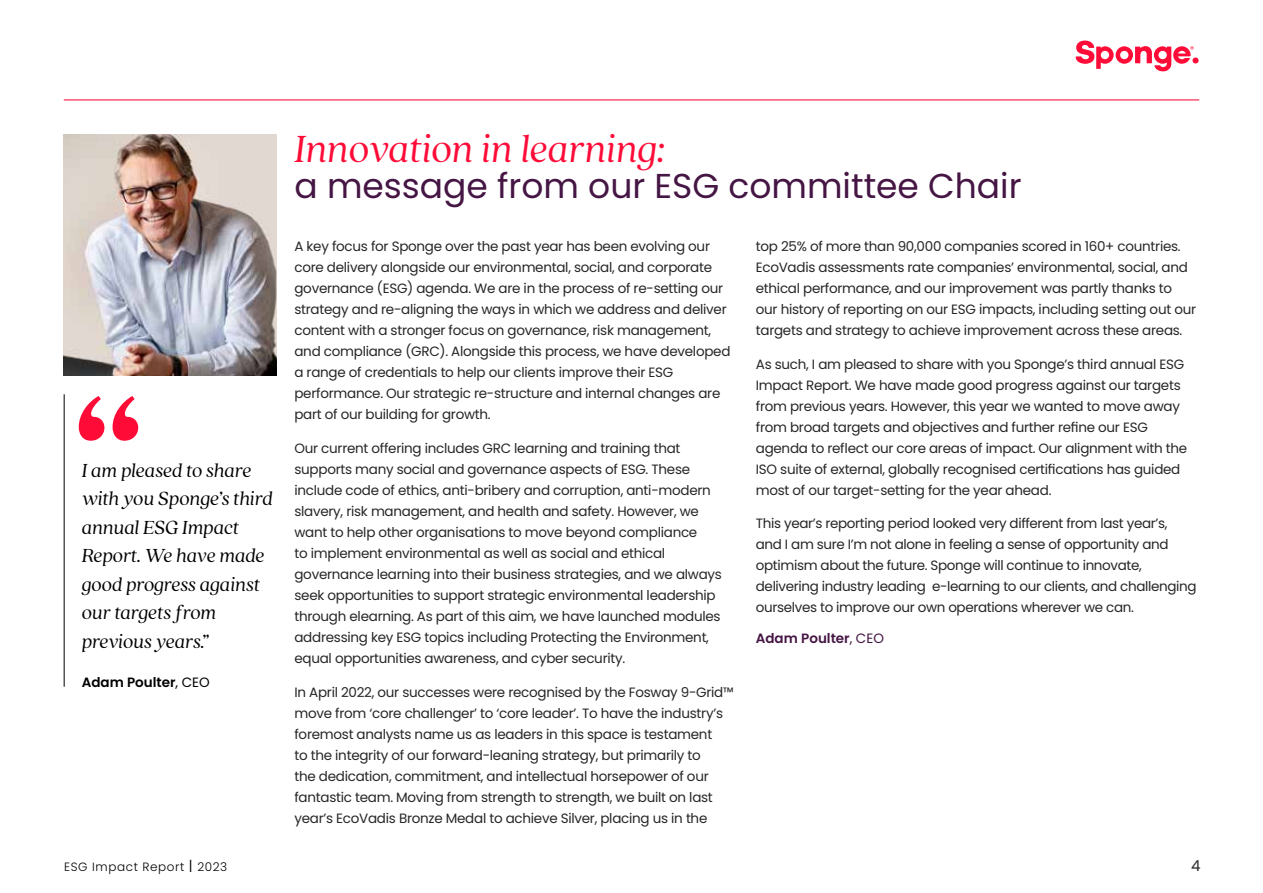
<style>
.page{position:relative;width:1263px;height:893px;background:#fff}
.page>*{position:absolute;margin:0;border:0;box-sizing:border-box;transform-origin:0 0}
.t1{font:italic 225px "Quincy CF";color:#ff0b37}
.t2{font:italic 42px "Quincy CF";color:#ff0b37}
.t3{font:34.5px "Poppins";color:#451544}
.t4{font:italic 21px/28.5px "Quincy CF";letter-spacing:-.005em;color:#000}
.t5{font:15px "Poppins";color:#262626}
.t6{font:13.5px/21px "Poppins";letter-spacing:-.02em;color:#262626}
.t7{font:600 13.5px "Poppins";color:#000}
.t8{font:600 13.5px "Poppins";color:#451544}
.t9{font:300 12px "Poppins";letter-spacing:.05em;color:#000}
.s1{font-weight:400}
.s2{font-size:16.5px}
</style>
<div class="page">
<svg style="left:1076px;top:41px;width:122px;height:30px"></svg>
<hr style="left:64px;top:99px;width:1135px;height:1px;background:#ff0b37">
<img style="left:64px;top:135px;width:212px;height:240px">
<hr style="left:64px;top:394px;width:1px;height:293px;background:#000">
<h1 class="t1" style="left:64px;top:310px;width:75px">“</h1>
<h3 class="t4" style="left:82px;top:455px;width:192px">I am pleased to share with you Sponge’s third annual ESG Impact<br>Report. We have made good progress against our targets from previous years.”</h3>
<p class="t7" style="left:82px;top:675px;width:130px">Adam Poulter<span class="s1">, CEO</span></p>
<h2 class="t2" style="left:294px;top:119px;width:372px">Innovation in learning:</h2>
<h3 class="t3" style="left:294px;top:166px;width:729px">a message from our ESG committee Chair</h3>
<p class="t6" style="left:294px;top:236px;width:437px">A key focus for Sponge over the past year has been evolving our core delivery alongside our environmental, social, and corporate governance (ESG) agenda. We are in the process of re-setting our strategy and re-aligning the ways in which we address and deliver content with a stronger focus on governance, risk management, and compliance (GRC). Alongside this process, we have developed a range of credentials to help our clients improve their ESG performance. Our strategic re-structure and internal changes are part of our building for growth.</p>
<p class="t6" style="left:294px;top:437px;width:429px">Our current offering includes GRC learning and training that supports many social and governance aspects of ESG. These include code of ethics, anti-bribery and corruption, anti-modern slavery, risk management, and health and safety. However, we want to help other organisations to move beyond compliance<br>to implement environmental as well as social and ethical governance learning into their business strategies, and we always seek opportunities to support strategic environmental leadership through elearning. As part of this aim, we have launched modules addressing key ESG topics including Protecting the Environment, equal opportunities awareness, and cyber security.</p>
<p class="t6" style="left:294px;top:681px;width:441px">In April 2022, our successes were recognised by the Fosway 9-Grid™ move from ‘core challenger’ to ‘core leader’. To have the industry’s foremost analysts name us as leaders in this space is testament<br>to the integrity of our forward-leaning strategy, but primarily to<br>the dedication, commitment, and intellectual horsepower of our fantastic team. Moving from strength to strength, we built on last year’s EcoVadis Bronze Medal to achieve Silver, placing us in the</p>
<p class="t6" style="left:756px;top:236px;width:442px">top 25% of more than 90,000 companies scored in 160+ countries.<br>EcoVadis assessments rate companies’ environmental, social, and ethical performance, and our improvement was partly thanks to our history of reporting on our ESG impacts, including setting out our targets and strategy to achieve improvement across these areas.</p>
<p class="t6" style="left:756px;top:353px;width:433px">As such, I am pleased to share with you Sponge’s third annual ESG Impact Report. We have made good progress against our targets from previous years. However, this year we wanted to move away from broad targets and objectives and further refine our ESG agenda to reflect our core areas of impact. Our alignment with the ISO suite of external, globally recognised certifications has guided most of our target-setting for the year ahead.</p>
<p class="t6" style="left:756px;top:513px;width:442px">This year’s reporting period looked very different from last year’s, and I am sure I’m not alone in feeling a sense of opportunity and optimism about the future. Sponge will continue to innovate, delivering industry leading e-learning to our clients, and challenging ourselves to improve our own operations wherever we can.</p>
<p class="t8" style="left:756px;top:631px;width:130px">Adam Poulter<span class="s1">, CEO</span></p>
<p class="t9" style="left:64px;top:859px;width:165px">ESG Impact Report <span class="s2">l</span> 2023</p>
<p class="t5" style="left:1191px;top:857px;width:11px">4</p>
</div>
